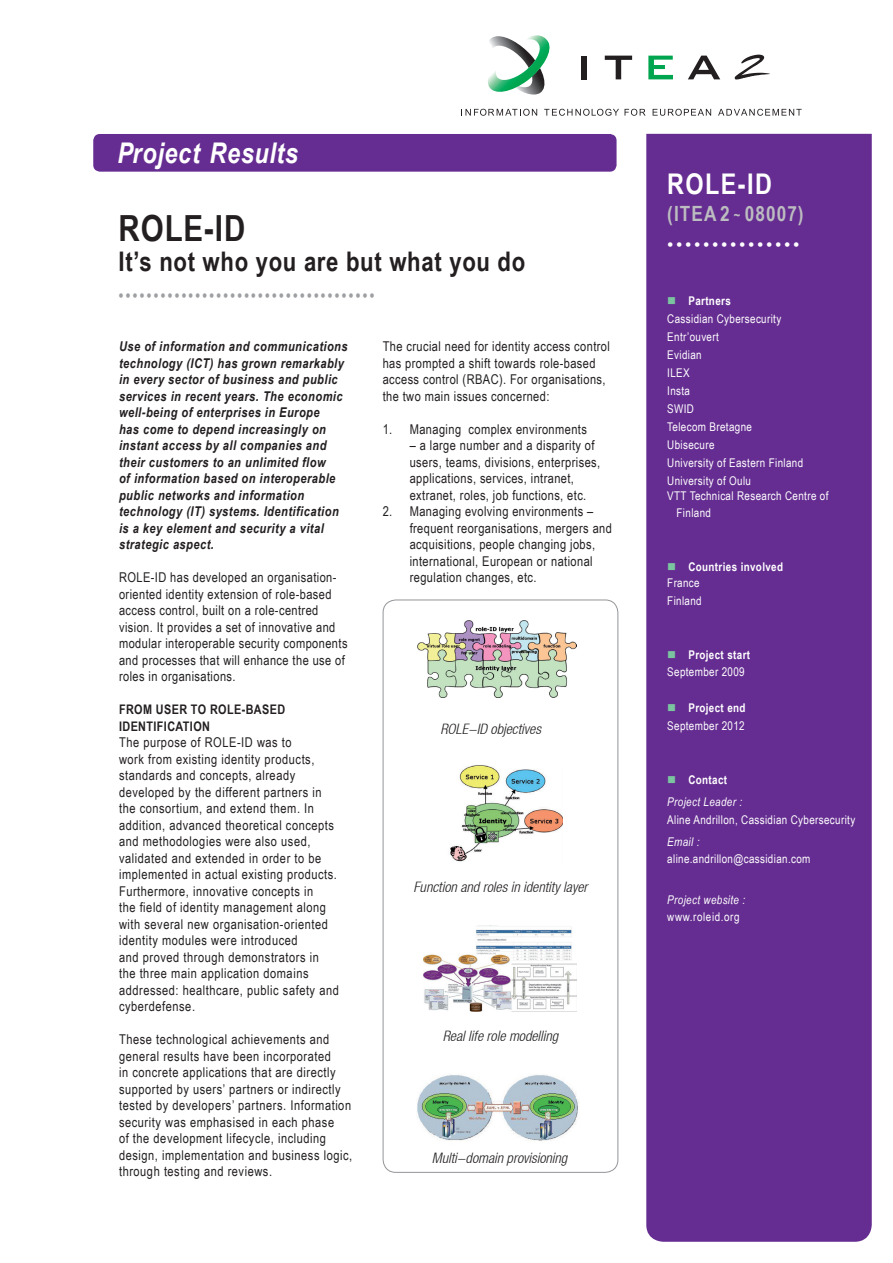
<style>
.page{position:relative;width:893px;height:1263px;background:#fff}
.page>*{position:absolute;margin:0;border:0;box-sizing:border-box;transform-origin:0 0}
.titel{font:700 36px "Arial Narrow";letter-spacing:.025em;color:#231f20}
.t1{font:italic 700 28.5px "Arial Narrow";letter-spacing:.025em;color:#fff}
.project_titel-kolom{font:700 28.5px "Arial Narrow";letter-spacing:.05em;color:#fff}
.titel-2{font:700 27px "Arial Narrow";letter-spacing:.025em;color:#231f20}
.project_titel-kolom-2{font:700 21px "Arial Narrow";letter-spacing:.05em;color:#bcbdc0}
.BodySub_Heading_1{font:18px "Arial Narrow";color:#9d9fa2}
.t2{font:18px "Arial";color:#fff}
.Captions{font:italic 300 condensed 14.4px "Helvetica Neue LT";color:#231f20}
.Bijschrift{font:italic 300 condensed 14.4px "Helvetica Neue LT";color:#231f20}
.bodytekst{font:13.5px/16.5px "Arial Narrow";letter-spacing:.04em;color:#231f20}
.introtekst{font:italic 700 13.5px/16.5px "Arial Narrow";letter-spacing:.035em;color:#231f20}
.kopjes-bodytekst{font:700 13.2px/16.5px "Arial Narrow";letter-spacing:.03em;color:#231f20}
.kolom-bodytekst{font:12px/16.5px "Arial Narrow";letter-spacing:.03em;color:#fff}
.kolom-kopjes-bodytek{font:700 12px "Arial Narrow";letter-spacing:.03em;color:#fff}
.kolom-bodytekst-cont{font:italic 12px "Arial Narrow";letter-spacing:.03em;color:#fff}
.kolom-bodytekst-2{font:12px "Arial Narrow";letter-spacing:.05em;color:#fff}
.kopjes-bodytekst-kol{font:700 12px "Arial Narrow";letter-spacing:.03em;color:#fff}
.s1{font-size:13.5px}
.s2{color:#7bc4a0}
</style>
<div class="page">
<div style="left:646px;top:134px;width:226px;height:1108px;background:#652d91"></div>
<div style="left:93px;top:134px;width:524px;height:38px;background:#652d91;border-radius:7px"></div>
<svg style="left:461px;top:109px;width:76px;height:7px"></svg>
<svg style="left:544px;top:109px;width:75px;height:7px"></svg>
<svg style="left:625px;top:109px;width:21px;height:7px"></svg>
<svg style="left:653px;top:109px;width:58px;height:7px"></svg>
<svg style="left:718px;top:109px;width:84px;height:7px"></svg>
<svg style="left:488px;top:35px;width:62px;height:60px"></svg>
<div style="left:581px;top:56px;width:5px;height:23px;background:#231f20"></div>
<svg style="left:605px;top:56px;width:27px;height:23px"></svg>
<svg style="left:688px;top:56px;width:32px;height:23px"></svg>
<svg style="left:648px;top:56px;width:25px;height:23px"></svg>
<svg style="left:735px;top:55px;width:35px;height:25px"></svg>
<div style="left:383px;top:600px;width:235px;height:573px;border:1px solid #939598;border-radius:13px"></div>
<img style="left:450px;top:765px;width:112px;height:97px">
<img style="left:423px;top:925px;width:153px;height:86px">
<img style="left:417px;top:1075px;width:161px;height:66px">
<img style="left:417px;top:620px;width:160px;height:77px">
<h2 class="t1" style="left:117px;top:131px;width:182px">Project Results</h2>
<p class="titel" style="left:119px;top:201px;width:128px">ROLE-ID</p>
<p class="titel-2" style="left:119px;top:241px;width:408px">It’s not who you are but what you do</p>
<p class="BodySub_Heading_1" style="left:119px;top:282px;width:257px">•••••••••••••••••••••••••••••••••••••</p>
<p class="introtekst" style="left:119px;top:337px;width:230px">Use of information and communications technology (ICT) has grown remarkably in every sector of business and public services in recent years. The economic well-being of enterprises in Europe<br>has come to depend increasingly on instant access by all companies and their customers to an unlimited flow<br>of information based on interoperable public networks and information technology (IT) systems. Identification is a key element and security a vital strategic aspect.</p>
<p class="bodytekst" style="left:119px;top:568px;width:230px">ROLE-ID has developed an organisation&shy;oriented identity extension of role-based access control, built on a role-centred vision. It provides a set of innovative and modular interoperable security components and processes that will enhance the use of roles in organisations.</p>
<p class="kopjes-bodytekst" style="left:119px;top:700px;width:168px">FROM USER TO ROLE-BASED<br>IDENTIFICATION</p>
<p class="bodytekst" style="left:119px;top:733px;width:221px">The purpose of ROLE-ID was to<br>work from existing identity products, standards and concepts, already developed by the different partners in the consortium, and extend them. In addition, advanced theoretical concepts and methodologies were also used, validated and extended in order to be implemented in actual existing products.<br>Furthermore, innovative concepts in<br>the field of identity management along with several new organisation-oriented identity modules were introduced<br>and proved through demonstrators in<br>the three main application domains addressed: healthcare, public safety and cyberdefense.</p>
<p class="bodytekst" style="left:119px;top:1030px;width:235px">These technological achievements and general results have been incorporated<br>in concrete applications that are directly supported by users’ partners or indirectly tested by developers’ partners. Information security was emphasised in each phase<br>of the development lifecycle, including design, implementation and business logic, through testing and reviews.</p>
<p class="bodytekst" style="left:383px;top:337px;width:229px">The crucial need for identity access control has prompted a shift towards role-based access control (RBAC). For organisations, the two main issues concerned:</p>
<p class="bodytekst" style="left:383px;top:420px;width:206px">1. Managing complex environments</p>
<p class="bodytekst" style="left:410px;top:436px;width:192px">– a large number and a disparity of users, teams, divisions, enterprises, applications, services, intranet, extranet, roles, job functions, etc.</p>
<p class="bodytekst" style="left:410px;top:502px;width:204px;text-indent:-27px">2. Managing evolving environments – frequent reorganisations, mergers and acquisitions, people changing jobs, international, European or national regulation changes, etc.</p>
<p class="Bijschrift" style="left:440px;top:721px;width:102px">ROLE-ID objectives</p>
<p class="Captions" style="left:413px;top:879px;width:175px">Function and roles in identity layer</p>
<p class="Captions" style="left:443px;top:1027px;width:117px">Real life role modelling</p>
<p class="Captions" style="left:432px;top:1150px;width:137px">Multi-domain provisioning</p>
<p class="project_titel-kolom" style="left:667px;top:163px;width:106px">ROLE-ID</p>
<p class="project_titel-kolom-2" style="left:667px;top:198px;width:138px">(ITEA 2 <span class="s1">~</span> 08007)</p>
<p class="t2" style="left:667px;top:233px;width:134px">•••••••••••••••</p>
<p class="kolom-kopjes-bodytek" style="left:667px;top:292px;width:65px"><span class="s2">■</span> Partners</p>
<p class="kolom-bodytekst" style="left:667px;top:310px;width:115px">Cassidian Cybersecurity</p>
<p class="kolom-bodytekst" style="left:667px;top:328px;width:53px">Entr’ouvert</p>
<p class="kolom-bodytekst" style="left:667px;top:346px;width:36px">Evidian</p>
<p class="kolom-bodytekst" style="left:667px;top:364px;width:24px">ILEX</p>
<p class="kolom-bodytekst" style="left:667px;top:382px;width:24px">Insta</p>
<p class="kolom-bodytekst" style="left:667px;top:400px;width:28px">SWID</p>
<p class="kolom-bodytekst" style="left:667px;top:418px;width:86px">Telecom Bretagne</p>
<p class="kolom-bodytekst" style="left:667px;top:436px;width:49px">Ubisecure</p>
<p class="kolom-bodytekst" style="left:667px;top:454px;width:137px">University of Eastern Finland</p>
<p class="kolom-bodytekst" style="left:667px;top:472px;width:85px">University of Oulu</p>
<p class="kolom-bodytekst" style="left:677px;top:487px;width:153px;text-indent:-9px">VTT Technical Research Centre of<br>Finland</p>
<p class="kolom-kopjes-bodytek" style="left:667px;top:557px;width:117px"><span class="s2">■</span> Countries involved</p>
<p class="kolom-bodytekst" style="left:667px;top:574px;width:34px">France</p>
<p class="kolom-bodytekst" style="left:667px;top:592px;width:36px">Finland</p>
<p class="kolom-kopjes-bodytek" style="left:667px;top:646px;width:84px"><span class="s2">■</span> Project start</p>
<p class="kolom-bodytekst" style="left:667px;top:663px;width:79px">September 2009</p>
<p class="kolom-kopjes-bodytek" style="left:667px;top:698px;width:80px"><span class="s2">■</span> Project end</p>
<p class="kolom-bodytekst" style="left:667px;top:717px;width:79px">September 2012</p>
<p class="kopjes-bodytekst-kol" style="left:667px;top:770px;width:61px"><span class="s2">■</span> Contact</p>
<p class="kolom-bodytekst-cont" style="left:667px;top:793px;width:76px">Project Leader :</p>
<p class="kolom-bodytekst" style="left:667px;top:811px;width:189px">Aline Andrillon, Cassidian Cybersecurity</p>
<p class="kolom-bodytekst-cont" style="left:667px;top:834px;width:34px">Email :</p>
<p class="kolom-bodytekst" style="left:667px;top:850px;width:145px">aline.andrillon@cassidian.com</p>
<p class="kolom-bodytekst-cont" style="left:667px;top:892px;width:79px">Project website :</p>
<p class="kolom-bodytekst-2" style="left:667px;top:908px;width:74px">www.roleid.org</p>
</div>
